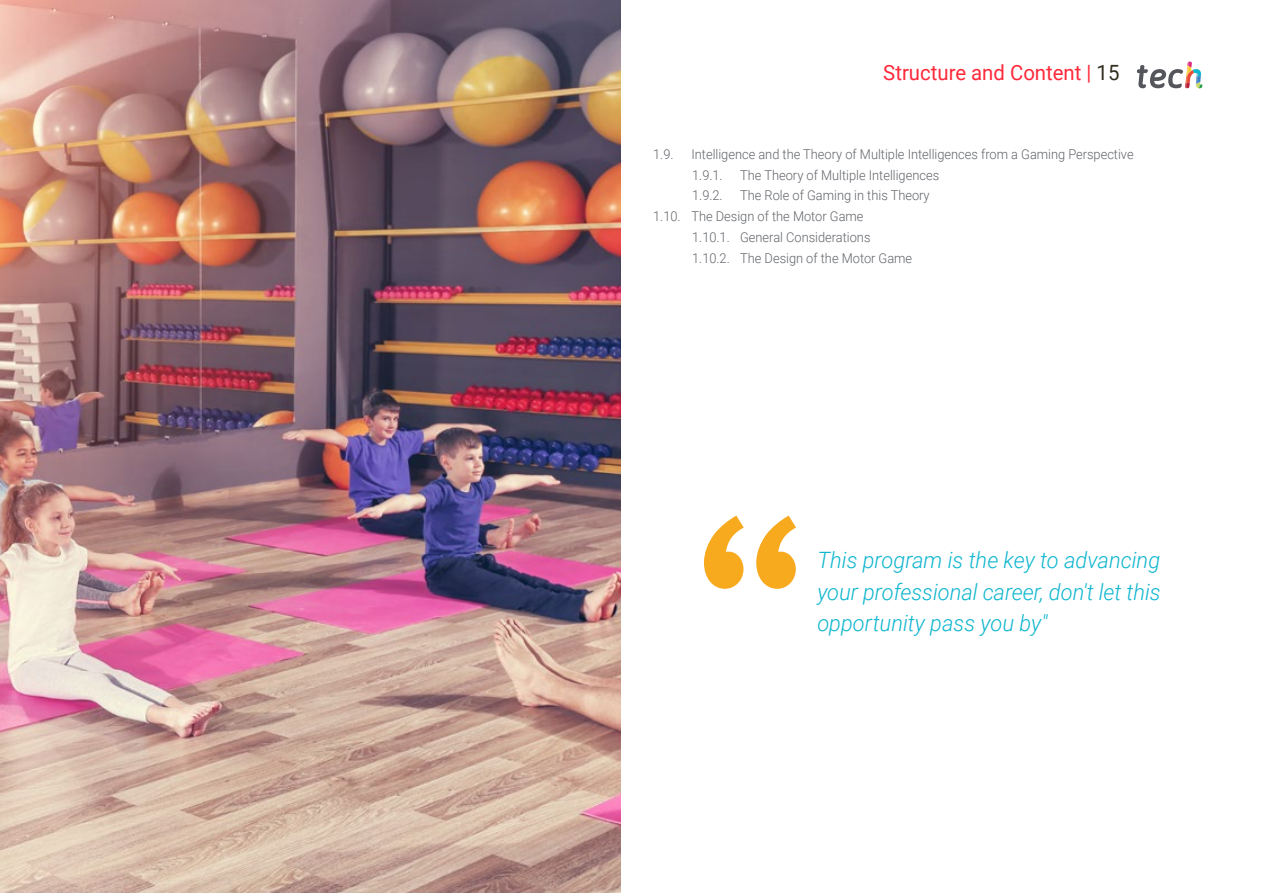
<style>
.page{position:relative;width:1263px;height:893px;background:#fff}
.page>*{position:absolute;margin:0;border:0;box-sizing:border-box;transform-origin:0 0}
.t1{font:italic 300 22.5px/31.5px "Roboto";letter-spacing:-.005em;color:#0fb6cf;text-align:justify}
.t2{font:21px "Roboto";color:#ff293a}
.t3{font:300 13.5px/20.7px "Roboto";color:#61646a;scale:.95 1}
.s1{color:#312e20}
</style>
<div class="page">
<svg style="left:1137px;top:62px;width:65px;height:27px"></svg>
<img style="left:0;top:0;width:621px;height:893px">
<svg style="left:704px;top:516px;width:92px;height:73px"></svg>
<h2 class="t2" style="left:883px;top:57px;width:238px">Structure and Content | <span class="s1">15</span></h2>
<p class="t3" style="left:653px;top:143px;width:23px">1.9.</p>
<p class="t3" style="left:691px;top:143px;width:467px">Intelligence and the Theory of Multiple Intelligences from a Gaming Perspective<br>1.9.1.</p>
<p class="t3" style="left:740px;top:164px;width:211px">The Theory of Multiple Intelligences</p>
<p class="t3" style="left:692px;top:185px;width:34px">1.9.2.</p>
<p class="t3" style="left:740px;top:185px;width:201px">The Role of Gaming in this Theory</p>
<p class="t3" style="left:653px;top:206px;width:223px">1.10. The Design of the Motor Game</p>
<p class="t3" style="left:692px;top:226px;width:189px">1.10.1. General Considerations</p>
<p class="t3" style="left:692px;top:247px;width:233px">1.10.2. The Design of the Motor Game</p>
<h1 class="t1" style="left:817px;top:543px;width:345px">This program is the key to advancing your professional career, don't let this opportunity pass you by"</h1>
</div>
